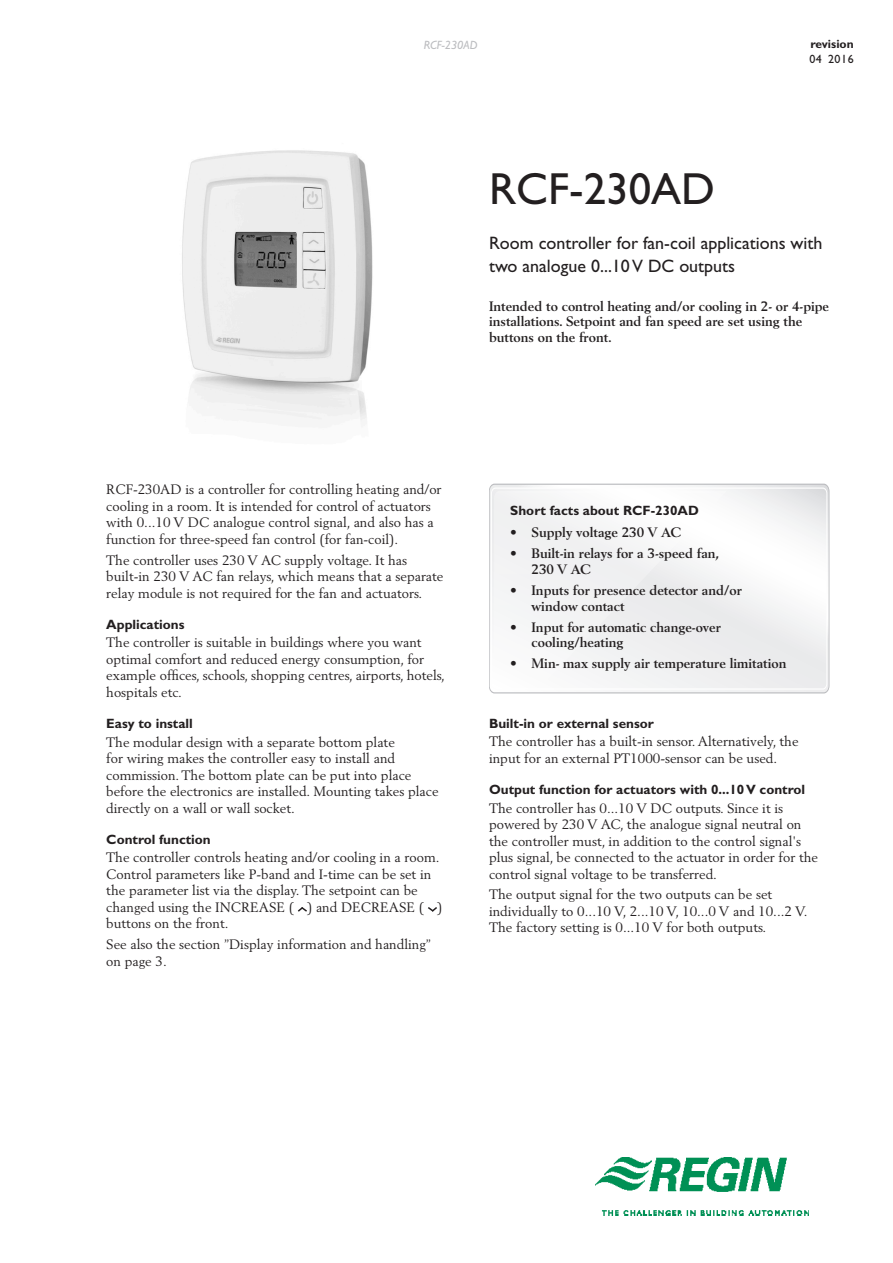
<style>
.page{position:relative;width:893px;height:1263px;background:#fff}
.page>*{position:absolute;margin:0;border:0;box-sizing:border-box;transform-origin:0 0}
.H_gill{font:45px "Gill Sans";color:#231f20}
.H_gill_mid{font:18px/22.5px "Gill Sans";color:#231f20}
.body{font:13.5px/16.5px "Berling";color:#231f20}
.brödtext_9_berling_t{font:13.5px/16.5px "Berling";color:#231f20}
.H_berling_small_bold{font:700 13.5px/15.8px "Berling";color:#231f20}
.H_gill_bold_small{font:700 13.5px "Gill Sans";color:#231f20}
.t1{font:italic 12px "Gill Sans";color:#bcbdc0}
.t2{font:700 12px "Gill Sans";color:#231f20}
.t3{font:12px "Gill Sans";letter-spacing:.045em;color:#231f20}
</style>
<div class="page">
<img style="left:595px;top:1158px;width:214px;height:58px">
<img style="left:182px;top:150px;width:191px;height:272px">
<svg style="left:298px;top:907px;width:9px;height:5px"></svg>
<svg style="left:428px;top:907px;width:9px;height:5px"></svg>
<svg style="left:489px;top:484px;width:340px;height:209px"></svg>
<svg style="left:491px;top:488px;width:336px;height:201px"></svg>
<svg style="left:494px;top:491px;width:233px;height:194px"></svg>
<p class="t1" style="left:424px;top:39px;width:55px">RCF-230AD</p>
<p class="t2" style="left:810px;top:37px;width:45px">revision</p>
<p class="t3" style="left:809px;top:52px;width:46px">04 2016</p>
<p class="H_gill" style="left:489px;top:163px;width:227px">RCF-230AD</p>
<p class="H_gill_mid" style="left:489px;top:232px;width:335px">Room controller for fan-coil applications with two analogue 0...10 V DC outputs</p>
<p class="H_berling_small_bold" style="left:489px;top:298px;width:342px">Intended to control heating and/or cooling in 2- or 4-pipe installations. Setpoint and fan speed are set using the buttons on the front.</p>
<p class="brödtext_9_berling_t" style="left:106px;top:481px;width:337px">RCF-230AD is a controller for controlling heating and/or cooling in a room. It is intended for control of actuators with 0...10 V DC analogue control signal, and also has a function for three-speed fan control (for fan-coil).</p>
<p class="brödtext_9_berling_t" style="left:106px;top:551px;width:338px">The controller uses 230 V AC supply voltage. It has built-in 230 V AC fan relays, which means that a separate relay module is not required for the fan and actuators.</p>
<p class="H_gill_bold_small" style="left:106px;top:616px;width:80px">Applications</p>
<p class="body" style="left:106px;top:634px;width:340px">The controller is suitable in buildings where you want optimal comfort and reduced energy consumption, for example offices, schools, shopping centres, airports, hotels, hospitals etc.</p>
<p class="H_gill_bold_small" style="left:106px;top:715px;width:88px">Easy to install</p>
<p class="body" style="left:106px;top:733px;width:334px">The modular design with a separate bottom plate<br>for wiring makes the controller easy to install and commission. The bottom plate can be put into place before the electronics are installed. Mounting takes place directly on a wall or wall socket.</p>
<p class="H_gill_bold_small" style="left:106px;top:831px;width:106px">Control function</p>
<p class="body" style="left:106px;top:849px;width:338px">The controller controls heating and/or cooling in a room.<br>Control parameters like P-band and I-time can be set in the parameter list via the display. The setpoint can be changed using the INCREASE ( ) and DECREASE ( ) buttons on the front.</p>
<p class="body" style="left:106px;top:936px;width:326px">See also the section ”Display information and handling” on page 3.</p>
<p class="H_gill_bold_small" style="left:510px;top:503px;width:190px">Short facts about RCF-230AD</p>
<p class="H_berling_small_bold" style="left:510px;top:525px;width:172px">• Supply voltage 230 V AC</p>
<p class="H_berling_small_bold" style="left:531px;top:546px;width:189px;text-indent:-21px">• Built-in relays for a 3-speed fan,<br>230 V AC</p>
<p class="H_berling_small_bold" style="left:531px;top:582px;width:212px;text-indent:-21px">• Inputs for presence detector and/or window contact</p>
<p class="H_berling_small_bold" style="left:531px;top:619px;width:191px;text-indent:-21px">• Input for automatic change-over cooling/heating</p>
<p class="H_berling_small_bold" style="left:510px;top:655px;width:278px">• Min- max supply air temperature limitation</p>
<p class="H_gill_bold_small" style="left:489px;top:715px;width:166px">Built-in or external sensor</p>
<p class="body" style="left:489px;top:733px;width:311px">The controller has a built-in sensor. Alternatively, the input for an external PT1000-sensor can be used.</p>
<p class="H_gill_bold_small" style="left:489px;top:781px;width:318px">Output function for actuators with 0...10 V control</p>
<p class="body" style="left:489px;top:799px;width:331px">The controller has 0...10 V DC outputs. Since it is powered by 230 V AC, the analogue signal neutral on the controller must, in addition to the control signal's plus signal, be connected to the actuator in order for the control signal voltage to be transferred.</p>
<p class="body" style="left:489px;top:886px;width:320px">The output signal for the two outputs can be set individually to 0...10 V, 2...10 V, 10...0 V and 10...2 V.<br>The factory setting is 0...10 V for both outputs.</p>
</div>
